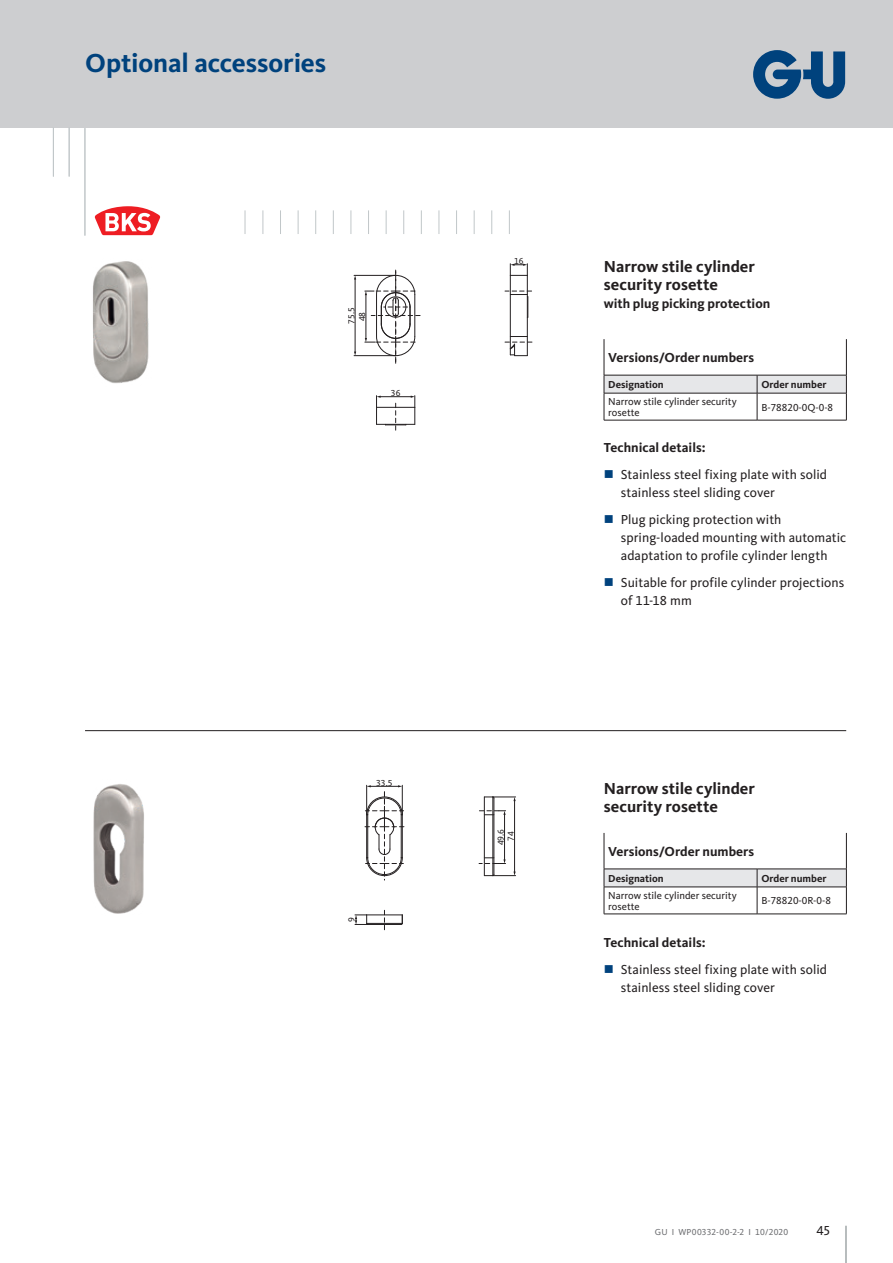
<style>
.page{position:relative;width:893px;height:1263px;background:#fff}
.page>*{position:absolute;margin:0;border:0;box-sizing:border-box;transform-origin:0 0}
._01_Überschrift{font:700 27px "Kievit Pro";letter-spacing:-.005em;color:#00427d}
._03_Zwischenüberschr{font:700 16.5px/18px "Kievit Pro";color:#231f20}
.t1{font:13.5px/18px "Kievit Pro";letter-spacing:.005em;color:#231f20}
._09_Tabellenüberschr{font:700 13.5px "Kievit Pro";color:#231f20}
._04_Zwischenüberschr{font:700 13.5px "Kievit Pro";color:#231f20}
._05_Fließtext{font:700 13.5px "Kievit Pro";color:#231f20}
._11_Tabellenkörper{font:10.5px/10.5px "Kievit Pro";color:#231f20}
._10_Tabellenkopf{font:700 10.5px "Kievit Pro";color:#231f20}
.t2{font:9px "Kievit Pro";letter-spacing:.015em;color:#6c6d70}
.t3{font:9px/10.8px "Kievit Pro";color:#231f20}
</style>
<div class="page">
<div style="left:0;top:0;width:893px;height:128px;background:#cdced0"></div>
<svg style="left:753px;top:50px;width:92px;height:49px"></svg>
<hr style="left:846px;top:1226px;width:1px;height:37px;background:#727c7e">
<hr style="left:85px;top:128px;width:1px;height:108px;background:#c1c7c9">
<hr style="left:69px;top:128px;width:1px;height:49px;background:#c1c7c9">
<hr style="left:53px;top:128px;width:1px;height:49px;background:#c1c7c9">
<svg style="left:245px;top:210px;width:1px;height:24px"></svg>
<svg style="left:263px;top:210px;width:1px;height:24px"></svg>
<svg style="left:280px;top:210px;width:1px;height:24px"></svg>
<svg style="left:298px;top:210px;width:1px;height:24px"></svg>
<svg style="left:315px;top:210px;width:1px;height:24px"></svg>
<svg style="left:333px;top:210px;width:1px;height:24px"></svg>
<svg style="left:351px;top:210px;width:1px;height:24px"></svg>
<svg style="left:368px;top:210px;width:1px;height:24px"></svg>
<svg style="left:386px;top:210px;width:1px;height:24px"></svg>
<svg style="left:403px;top:210px;width:1px;height:24px"></svg>
<svg style="left:421px;top:210px;width:1px;height:24px"></svg>
<svg style="left:439px;top:210px;width:1px;height:24px"></svg>
<svg style="left:456px;top:210px;width:1px;height:24px"></svg>
<svg style="left:474px;top:210px;width:1px;height:24px"></svg>
<svg style="left:491px;top:210px;width:1px;height:24px"></svg>
<svg style="left:509px;top:210px;width:1px;height:24px"></svg>
<svg style="left:95px;top:206px;width:65px;height:29px"></svg>
<hr style="left:846px;top:339px;width:1px;height:36px;background:#231f20">
<hr style="left:604px;top:420px;width:153px;height:1px;background:#231f20">
<hr style="left:757px;top:420px;width:90px;height:1px;background:#231f20">
<hr style="left:604px;top:339px;width:1px;height:36px;background:#231f20">
<svg style="left:604px;top:375px;width:243px;height:45px"></svg>
<hr style="left:354px;top:355px;width:42px;height:1px;background:#231f20">
<hr style="left:354px;top:275px;width:42px;height:1px;background:#231f20">
<hr style="left:355px;top:279px;width:1px;height:73px;background:#231f20">
<hr style="left:510px;top:275px;width:1px;height:73px;background:#231f20">
<hr style="left:527px;top:275px;width:1px;height:81px;background:#231f20">
<svg style="left:510px;top:264px;width:18px;height:12px"></svg>
<svg style="left:505px;top:336px;width:27px;height:20px"></svg>
<svg style="left:505px;top:291px;width:27px;height:27px"></svg>
<svg style="left:376px;top:396px;width:40px;height:34px"></svg>
<svg style="left:365px;top:269px;width:55px;height:94px"></svg>
<hr style="left:514px;top:800px;width:1px;height:72px;background:#231f20">
<hr style="left:504px;top:814px;width:1px;height:46px;background:#231f20">
<svg style="left:384px;top:909px;width:1px;height:21px"></svg>
<hr style="left:368px;top:924px;width:33px;height:1px;background:#231f20">
<hr style="left:367px;top:923px;width:35px;height:1px;background:#231f20">
<hr style="left:367px;top:914px;width:35px;height:1px;background:#231f20">
<svg style="left:479px;top:857px;width:27px;height:7px"></svg>
<hr style="left:484px;top:797px;width:1px;height:79px;background:#231f20">
<hr style="left:492px;top:797px;width:1px;height:79px;background:#231f20">
<hr style="left:493px;top:798px;width:1px;height:76px;background:#231f20">
<svg style="left:479px;top:810px;width:27px;height:5px"></svg>
<svg style="left:364px;top:785px;width:41px;height:95px"></svg>
<svg style="left:400px;top:915px;width:3px;height:10px"></svg>
<svg style="left:355px;top:915px;width:13px;height:10px"></svg>
<svg style="left:484px;top:796px;width:32px;height:5px"></svg>
<svg style="left:484px;top:871px;width:32px;height:5px"></svg>
<hr style="left:846px;top:833px;width:1px;height:36px;background:#231f20">
<hr style="left:604px;top:914px;width:153px;height:1px;background:#231f20">
<hr style="left:757px;top:914px;width:90px;height:1px;background:#231f20">
<hr style="left:604px;top:833px;width:1px;height:36px;background:#231f20">
<svg style="left:604px;top:869px;width:243px;height:45px"></svg>
<hr style="left:85px;top:730px;width:761px;height:1px;background:#231f20">
<img style="left:93px;top:261px;width:56px;height:123px">
<img style="left:93px;top:784px;width:51px;height:130px">
<p class="_01_Überschrift" style="left:85px;top:46px;width:243px">Optional accessories</p>
<p class="t3" style="left:346px;top:324px;width:18px;rotate:-90deg">75.5<br>48</p>
<p class="t3" style="left:391px;top:388px;width:11px">36</p>
<p class="t3" style="left:376px;top:777px;width:18px">33.5</p>
<p class="t3" style="left:346px;top:922px;width:6px;rotate:-90deg">9</p>
<p class="t3" style="left:514px;top:255px;width:11px">16</p>
<p class="t3" style="left:495px;top:845px;width:18px;rotate:-90deg">49.6</p>
<p class="t3" style="left:505px;top:841px;width:11px;rotate:-90deg">74</p>
<p class="_03_Zwischenüberschr" style="left:604px;top:257px;width:153px">Narrow stile cylinder security rosette</p>
<p class="_05_Fließtext" style="left:604px;top:295px;width:168px">with plug picking protection</p>
<p class="_09_Tabellenüberschr" style="left:608px;top:350px;width:147px">Versions/Order numbers</p>
<p class="_10_Tabellenkopf" style="left:608px;top:378px;width:57px">Designation</p>
<p class="_10_Tabellenkopf" style="left:761px;top:378px;width:67px">Order number</p>
<p class="_11_Tabellenkörper" style="left:608px;top:397px;width:130px">Narrow stile cylinder security rosette</p>
<p class="_11_Tabellenkörper" style="left:761px;top:402px;width:73px">B-78820-0Q-0-8</p>
<p class="_04_Zwischenüberschr" style="left:604px;top:439px;width:103px">Technical details:</p>
<p class="t1" style="left:621px;top:465px;width:208px">Stainless steel fixing plate with solid stainless steel sliding cover</p>
<p class="t1" style="left:621px;top:510px;width:227px">Plug picking protection with spring-loaded mounting with automatic adaptation to profile cylinder length</p>
<p class="t1" style="left:621px;top:573px;width:225px">Suitable for profile cylinder projections of 11-18 mm</p>
<p class="_03_Zwischenüberschr" style="left:604px;top:779px;width:153px">Narrow stile cylinder security rosette</p>
<p class="_09_Tabellenüberschr" style="left:608px;top:843px;width:147px">Versions/Order numbers</p>
<p class="_10_Tabellenkopf" style="left:608px;top:872px;width:57px">Designation</p>
<p class="_10_Tabellenkopf" style="left:761px;top:872px;width:67px">Order number</p>
<p class="_11_Tabellenkörper" style="left:608px;top:890px;width:130px">Narrow stile cylinder security rosette</p>
<p class="_11_Tabellenkörper" style="left:761px;top:895px;width:71px">B-78820-0R-0-8</p>
<p class="_04_Zwischenüberschr" style="left:604px;top:934px;width:103px">Technical details:</p>
<p class="t1" style="left:621px;top:960px;width:208px">Stainless steel fixing plate with solid stainless steel sliding cover</p>
<p class="t2" style="left:655px;top:1226px;width:135px">GU І WP00332-00-2-2 І 10/2020</p>
<p class="t1" style="left:817px;top:1221px;width:15px">45</p>
</div>
